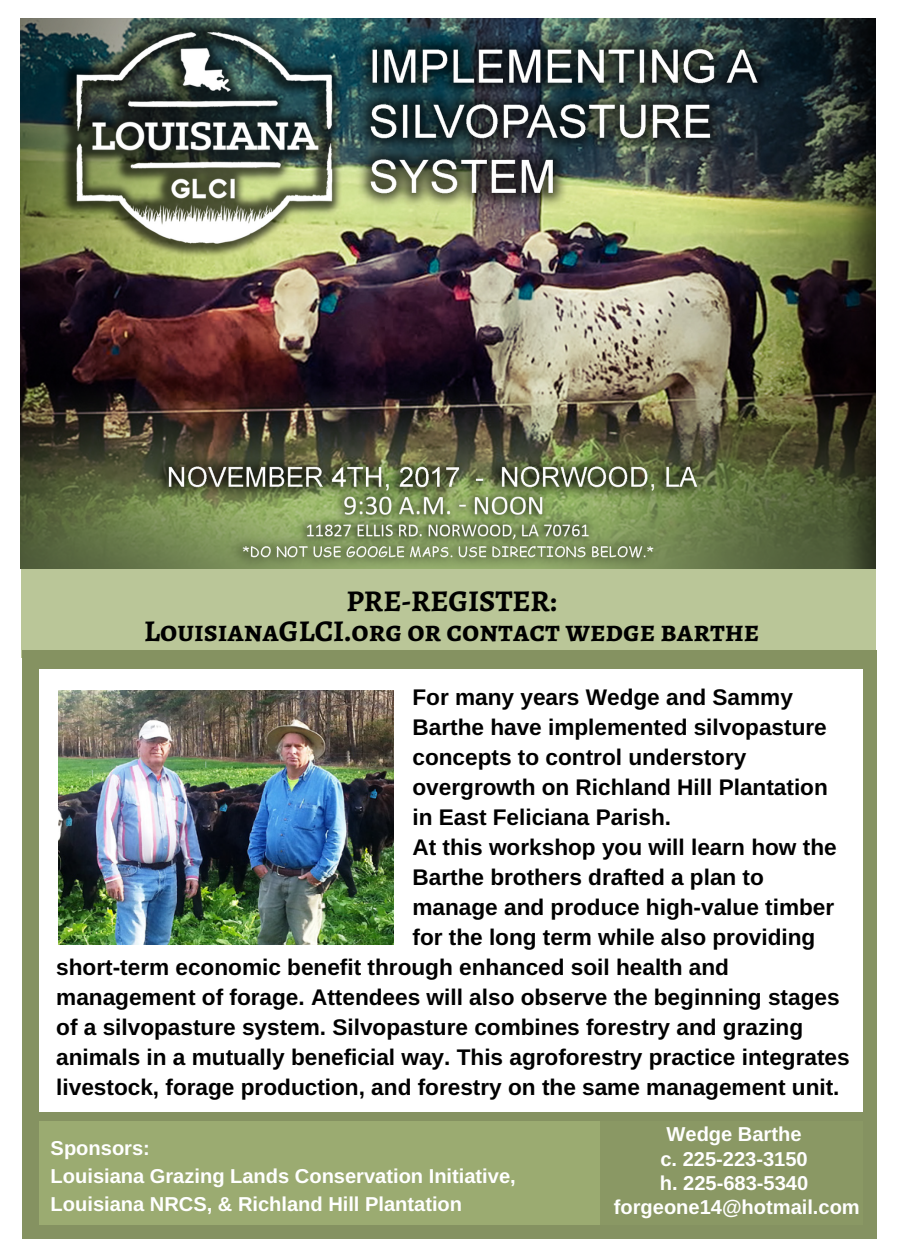
<style>
.page{position:relative;width:900px;height:1260px;background:#fff}
.page>*{position:absolute;margin:0;border:0;box-sizing:border-box;transform-origin:0 0}
.t1{font:700 30.25px/30px "Alegreya SC";color:#000;text-align:center}
.t2{font:700 22.75px "Arimo";color:#000}
.t3{font:700 20px/24.5px "Arimo";color:#fff;text-align:center}
</style>
<div class="page">
<div style="left:21px;top:559px;width:855px;height:99px;background:#bac698"></div>
<div style="left:23px;top:651px;width:854px;height:588px;background:#859261"></div>
<div style="left:39px;top:669px;width:823px;height:443px;background:#fff"></div>
<div style="left:39px;top:1121px;width:823px;height:103px;background:#9bab71"></div>
<div style="left:600px;top:1116px;width:268px;height:123px;background:#859261"></div>
<img style="left:58px;top:690px;width:336px;height:255px">
<img style="left:21px;top:19px;width:855px;height:549px">
<h1 class="t1" style="left:144px;top:586px;width:617px">PRE-REGISTER:<br>LouisianaGLCI.org or contact wedge barthe</h1>
<p class="t2" style="left:412px;top:684px;width:382px">For many years Wedge and Sammy</p>
<p class="t2" style="left:412px;top:714px;width:416px">Barthe have implemented silvopasture</p>
<p class="t2" style="left:412px;top:744px;width:335px">concepts to control understory</p>
<p class="t2" style="left:412px;top:774px;width:417px">overgrowth on Richland Hill Plantation</p>
<p class="t2" style="left:412px;top:804px;width:260px">in East Feliciana Parish.</p>
<p class="t2" style="left:412px;top:834px;width:426px">At this workshop you will learn how the</p>
<p class="t2" style="left:412px;top:864px;width:353px">Barthe brothers drafted a plan to</p>
<p class="t2" style="left:412px;top:894px;width:423px">manage and produce high-value timber</p>
<p class="t2" style="left:412px;top:924px;width:404px">for the long term while also providing</p>
<p class="t2" style="left:56px;top:954px;width:674px">short-term economic benefit through enhanced soil health and</p>
<p class="t2" style="left:56px;top:984px;width:785px">management of forage. Attendees will also observe the beginning stages</p>
<p class="t2" style="left:56px;top:1014px;width:749px">of a silvopasture system. Silvopasture combines forestry and grazing</p>
<p class="t2" style="left:56px;top:1044px;width:795px">animals in a mutually beneficial way. This agroforestry practice integrates</p>
<p class="t2" style="left:56px;top:1074px;width:785px">livestock, forage production, and forestry on the same management unit.</p>
<p class="t3" style="left:51px;top:1134px;width:467px;line-height:28px;text-align:left">Sponsors:<br>Louisiana Grazing Lands Conservation Initiative,<br>Louisiana NRCS, &amp; Richland Hill Plantation</p>
<p class="t3" style="left:614px;top:1122px;width:248px">Wedge Barthe<br>c. 225-223-3150<br>h. 225-683-5340 forgeone14@hotmail.com</p>
</div>
